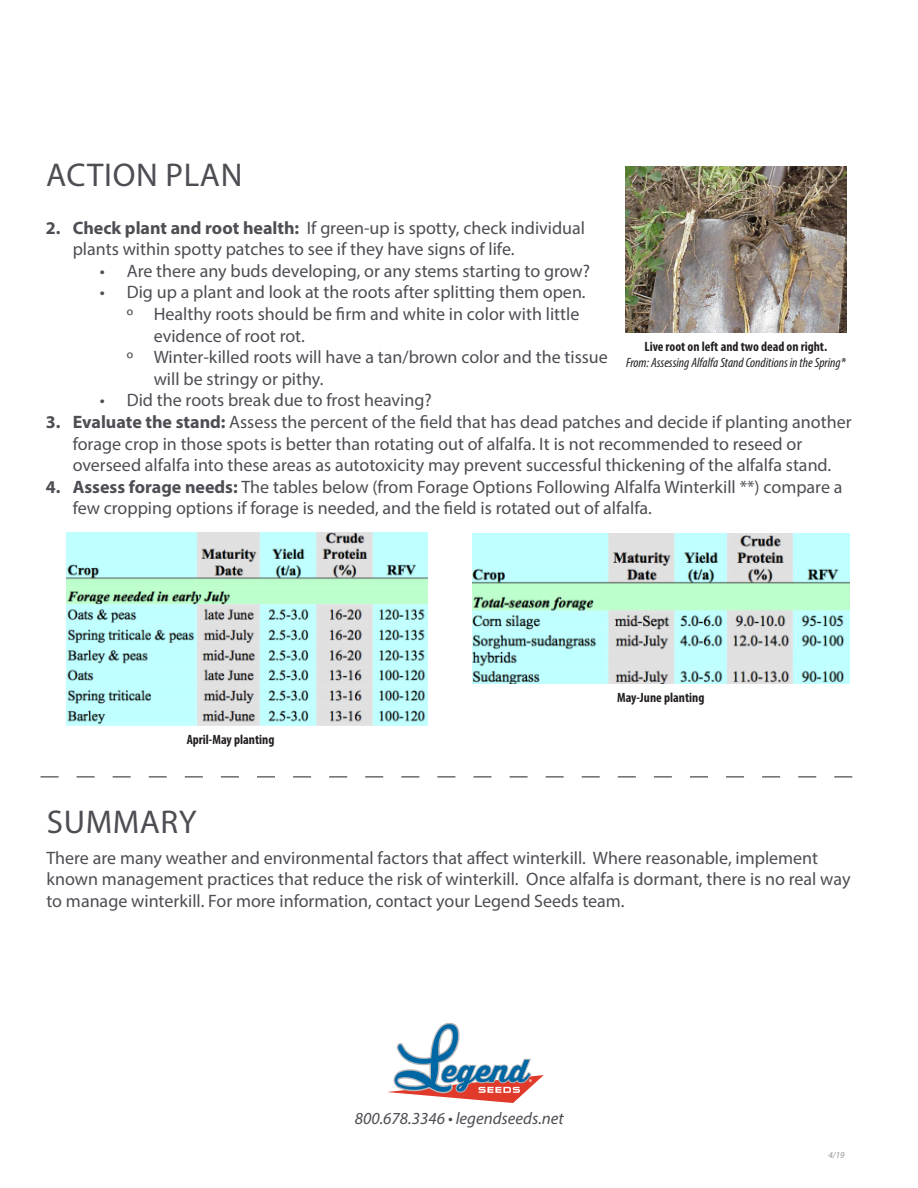
<style>
.page{position:relative;width:918px;height:1188px;background:#fff}
.page>*{position:absolute;margin:0;border:0;box-sizing:border-box;transform-origin:0 0}
.t1{font:33px "Myriad Pro";letter-spacing:.02em;color:#4d4d54}
.t2{font:18px/21.6px "Myriad Pro";color:#4d4d54}
.t3{font:italic 16.8px "Myriad Pro";color:#4d4d54}
.t4{font:700 condensed 13.5px "Myriad Pro";color:#231f20}
.t5{font:italic condensed 13.5px "Myriad Pro";color:#231f20}
.t6{font:italic 9px "Myriad Pro";color:#939598}
.s1{font-weight:700}
</style>
<div class="page">
<svg style="left:387px;top:1022px;width:157px;height:81px"></svg>
<svg style="left:40px;top:777px;width:812px;height:1px"></svg>
<img style="left:625px;top:167px;width:221px;height:165px">
<img style="left:67px;top:532px;width:360px;height:194px">
<img style="left:472px;top:533px;width:377px;height:150px">
<p class="t1" style="left:46px;top:155px;width:198px">ACTION PLAN</p>
<p class="t2" style="left:73px;top:217px;width:514px;text-indent:-27px"><span class="s1">2. Check plant and root health:</span> If green-up is spotty, check individual plants within spotty patches to see if they have signs of life.</p>
<p class="t2" style="left:100px;top:260px;width:492px">• Are there any buds developing, or any stems starting to grow?</p>
<p class="t2" style="left:100px;top:281px;width:488px">• Dig up a plant and look at the roots after splitting them open.</p>
<p class="t2" style="left:154px;top:303px;width:427px;text-indent:-27px">º Healthy roots should be firm and white in color with little evidence of root rot.</p>
<p class="t2" style="left:154px;top:346px;width:456px;text-indent:-27px">º Winter-killed roots will have a tan/brown color and the tissue will be stringy or pithy.</p>
<p class="t2" style="left:100px;top:389px;width:334px">• Did the roots break due to frost heaving?</p>
<p class="t2" style="left:73px;top:411px;width:780px;text-indent:-27px"><span class="s1">3. Evaluate the stand:</span> Assess the percent of the field that has dead patches and decide if planting another forage crop in those spots is better than rotating out of alfalfa. It is not recommended to reseed or overseed alfalfa into these areas as autotoxicity may prevent successful thickening of the alfalfa stand.</p>
<p class="t2" style="left:73px;top:476px;width:771px;text-indent:-27px"><span class="s1">4. Assess forage needs:</span> The tables below (from Forage Options Following Alfalfa Winterkill **) compare a few cropping options if forage is needed, and the field is rotated out of alfalfa.</p>
<p class="t4" style="left:645px;top:338px;width:184px">Live root on left and two dead on right.</p>
<p class="t5" style="left:626px;top:354px;width:221px">From: Assessing Alfalfa Stand Conditions in the Spring*</p>
<p class="t4" style="left:187px;top:731px;width:89px">April-May planting</p>
<p class="t4" style="left:617px;top:689px;width:89px">May-June planting</p>
<p class="t1" style="left:47px;top:802px;width:151px">SUMMARY</p>
<p class="t2" style="left:46px;top:846px;width:806px">There are many weather and environmental factors that affect winterkill. Where reasonable, implement known management practices that reduce the risk of winterkill. Once alfalfa is dormant, there is no real way to manage winterkill. For more information, contact your Legend Seeds team.</p>
<p class="t3" style="left:355px;top:1108px;width:211px">800.678.3346 • legendseeds.net</p>
<p class="t6" style="left:828px;top:1149px;width:18px">4/19</p>
</div>
